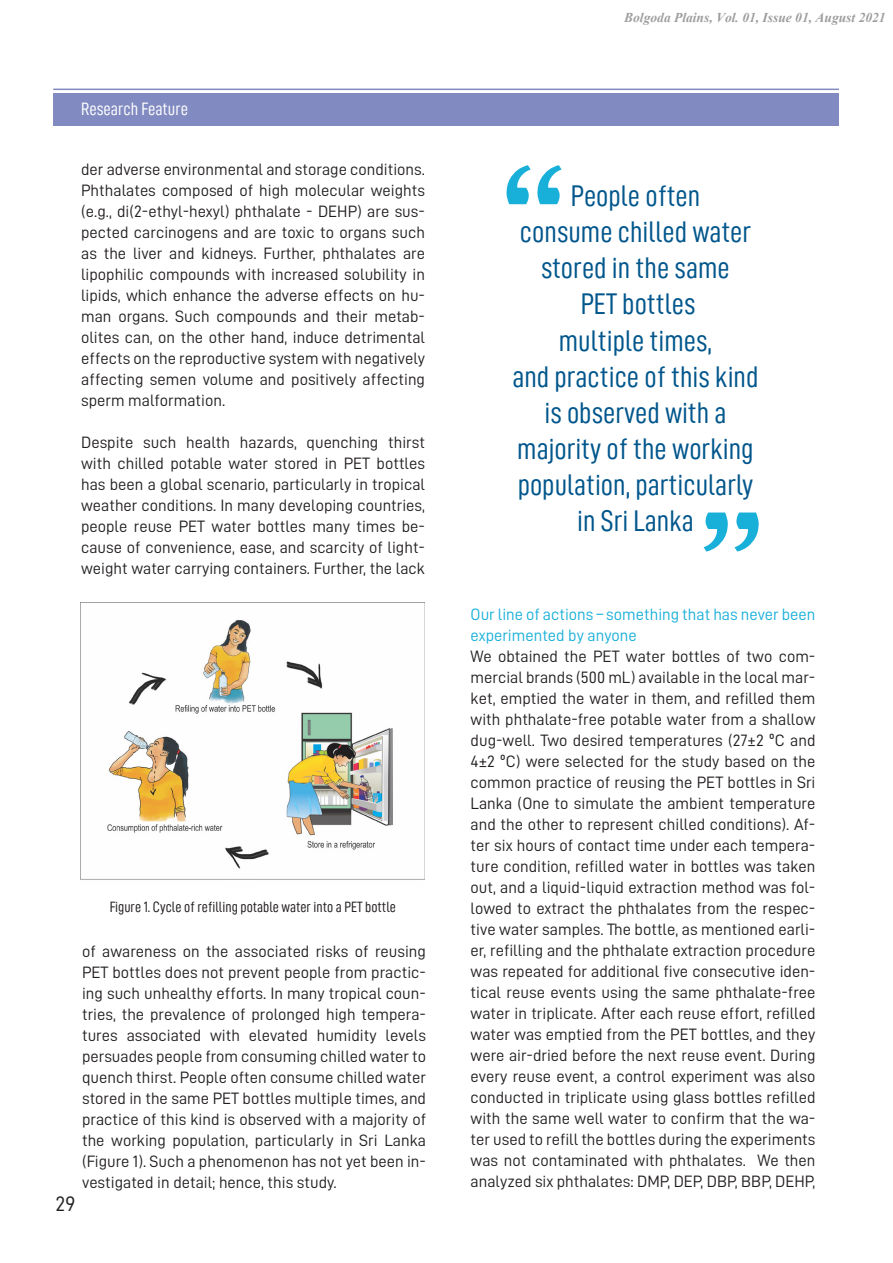
<style>
.page{position:relative;width:893px;height:1263px;background:#fff}
.page>*{position:absolute;margin:0;border:0;box-sizing:border-box;transform-origin:0 0}
.t1{font:30px/36px "D DIN Condensed";color:#00568c;text-align:center}
.t2{font:21px "D DIN";color:#231f20}
.t3{font:18px "D DIN Condensed";color:#fff}
.t4{font:16.5px/21px "D DIN";color:#231f20;text-align:justify}
.t5{font:16.5px/21px "D DIN";color:#18afd9}
.t6{font:15px "D DIN Condensed";color:#231f20}
</style>
<div class="page">
<div style="left:53px;top:93px;width:786px;height:32px;background:#818ac1"></div>
<hr style="left:53px;top:89px;width:786px;height:1px;background:#818ac1">
<img style="left:81px;top:620px;width:343px;height:260px">
<svg style="left:506px;top:165px;width:56px;height:39px"></svg>
<svg style="left:704px;top:512px;width:55px;height:39px"></svg>
<p class="t3" style="left:81px;top:99px;width:109px">Research Feature</p>
<p class="t4" style="left:81px;top:159px;width:345px">der adverse environmental and storage conditions.<br>Phthalates composed of high molecular weights (e.g., di(2-ethyl-hexyl) phthalate - DEHP) are sus&shy;pected carcinogens and are toxic to organs such as the liver and kidneys. Further, phthalates are lipophilic compounds with increased solubility in lipids, which enhance the adverse effects on hu&shy;man organs. Such compounds and their metab&shy;olites can, on the other hand, induce detrimental effects on the reproductive system with negatively affecting semen volume and positively affecting sperm malformation.</p>
<p class="t4" style="left:81px;top:432px;width:345px">Despite such health hazards, quenching thirst with chilled potable water stored in PET bottles has been a global scenario, particularly in tropical weather conditions. In many developing countries, people reuse PET water bottles many times be&shy;cause of convenience, ease, and scarcity of light&shy;weight water carrying containers. Further, the lack</p>
<p class="t6" style="left:110px;top:898px;width:288px">Figure 1. Cycle of refilling potable water into a PET bottle</p>
<p class="t4" style="left:82px;top:941px;width:345px">of awareness on the associated risks of reusing PET bottles does not prevent people from practic&shy;ing such unhealthy efforts. In many tropical coun&shy;tries, the prevalence of prolonged high tempera&shy;tures associated with elevated humidity levels persuades people from consuming chilled water to quench thirst. People often consume chilled water stored in the same PET bottles multiple times, and practice of this kind is observed with a majority of the working population, particularly in Sri Lanka (Figure 1). Such a phenomenon has not yet been in&shy;vestigated in detail; hence, this study.</p>
<p class="t2" style="left:55px;top:1192px;width:22px">29</p>
<p class="t1" style="left:571px;top:178px;width:131px">People often</p>
<p class="t1" style="left:520px;top:214px;width:233px">consume chilled water stored in the same</p>
<p class="t1" style="left:581px;top:286px;width:116px">PET bottles</p>
<p class="t1" style="left:559px;top:322px;width:155px">multiple times,</p>
<p class="t1" style="left:512px;top:358px;width:247px">and practice of this kind is observed with a</p>
<p class="t1" style="left:517px;top:430px;width:238px">majority of the working</p>
<p class="t1" style="left:518px;top:466px;width:237px">population, particularly in Sri Lanka</p>
<p class="t5" style="left:471px;top:603px;width:346px">Our line of actions – something that has never been experimented by anyone</p>
<p class="t4" style="left:471px;top:645px;width:346px">We obtained the PET water bottles of two com&shy;mercial brands (500 mL) available in the local mar&shy;ket, emptied the water in them, and refilled them with phthalate-free potable water from a shallow dug-well. Two desired temperatures (27±2 ºC and 4±2 ºC) were selected for the study based on the common practice of reusing the PET bottles in Sri Lanka (One to simulate the ambient temperature and the other to represent chilled conditions). Af&shy;ter six hours of contact time under each tempera&shy;ture condition, refilled water in bottles was taken out, and a liquid-liquid extraction method was fol&shy;lowed to extract the phthalates from the respec&shy;tive water samples. The bottle, as mentioned earli&shy;er, refilling and the phthalate extraction procedure was repeated for additional five consecutive iden&shy;tical reuse events using the same phthalate-free water in triplicate. After each reuse effort, refilled water was emptied from the PET bottles, and they were air-dried before the next reuse event. During every reuse event, a control experiment was also conducted in triplicate using glass bottles refilled with the same well water to confirm that the wa&shy;ter used to refill the bottles during the experiments was not contaminated with phthalates. We then analyzed six phthalates: DMP, DEP, DBP, BBP, DEHP,</p>
</div>
